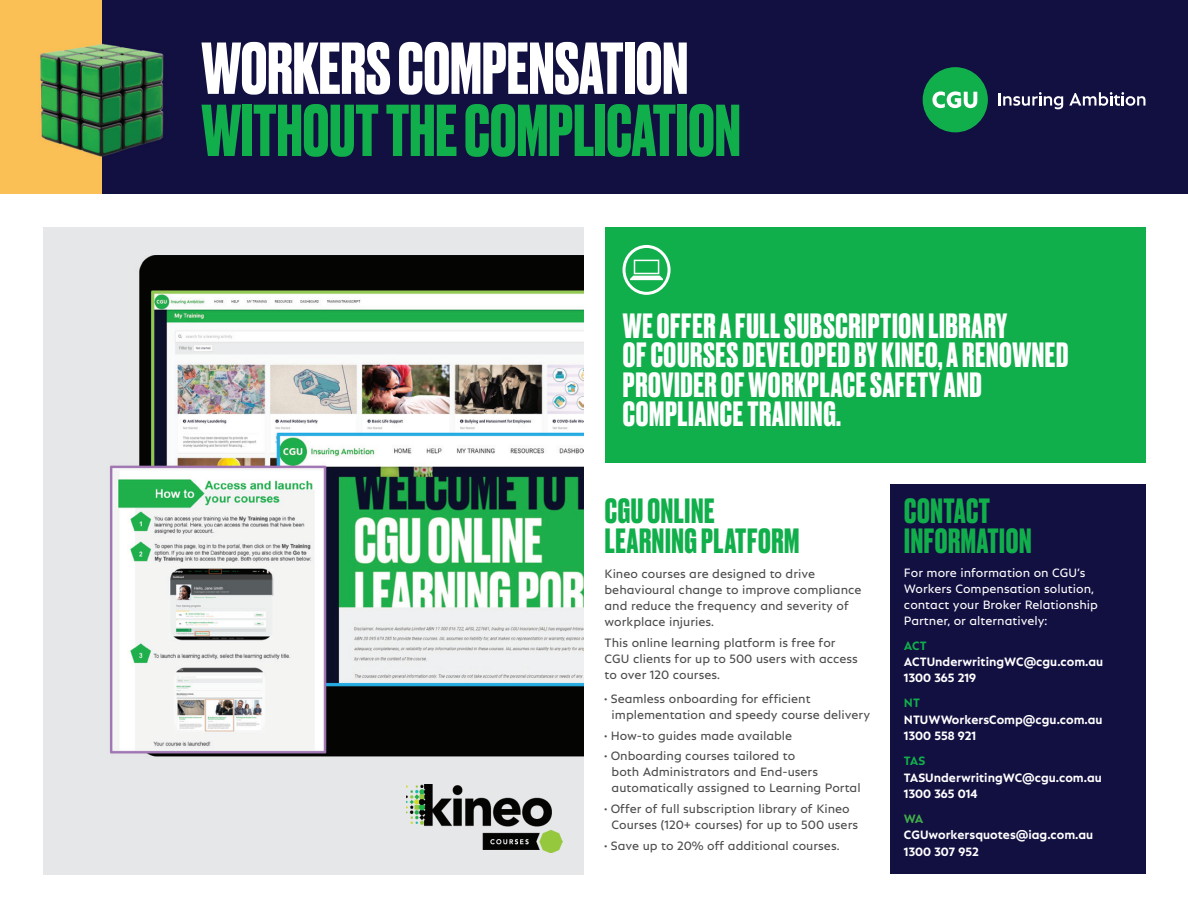
<style>
.page{position:relative;width:1188px;height:918px;background:#fff}
.page>*{position:absolute;margin:0;border:0;box-sizing:border-box;transform-origin:0 0}
.t1{font:700 69px "Druk";color:#11af4b}
.t2{font:700 69px "Druk";color:#fff}
.t3{font:700 33px/29.2px "Druk";letter-spacing:.02em;color:#fff}
.t4{font:700 33px/29.7px "Druk";letter-spacing:.02em;color:#11af4b}
.t5{font:12.75px/16.2px "Neptune";color:#4b4c4d}
.t6{font:700 12.75px/16.2px "Neptune";color:#fff}
.t7{font:12.75px/16.2px "Neptune";color:#fff}
.t8{font:700 12.75px "Neptune";color:#11af4b}
.t9{font:700 12.75px "Neptune";color:#40ae49}
</style>
<div class="page">
<div style="left:890px;top:484px;width:256px;height:390px;background:#120f41"></div>
<div style="left:43px;top:227px;width:540px;height:648px;background:#e6e7e9"></div>
<div style="left:0;top:0;width:1188px;height:193px;background:#120f41"></div>
<img style="left:110px;top:255px;width:473px;height:502px">
<div style="left:605px;top:227px;width:540px;height:235px;background:#11af4b"></div>
<svg style="left:623px;top:245px;width:47px;height:50px"></svg>
<img style="left:406px;top:784px;width:156px;height:69px">
<div style="left:923px;top:67px;width:65px;height:65px;background:#11af4b;border-radius:50%"></div>
<svg style="left:932px;top:91px;width:45px;height:17px"></svg>
<svg style="left:998px;top:92px;width:65px;height:17px"></svg>
<svg style="left:1069px;top:92px;width:76px;height:14px"></svg>
<div style="left:0;top:0;width:102px;height:193px;background:#fbc055"></div>
<img style="left:40px;top:43px;width:124px;height:114px">
<h1 class="t2" style="left:202px;top:21px;width:488px">WORKERS COMPENSATION</h1>
<h1 class="t1" style="left:202px;top:83px;width:541px">WITHOUT THE COMPLICATION</h1>
<h2 class="t3" style="left:623px;top:310px;width:447px">WE OFFER A FULL SUBSCRIPTION LIBRARY<br>OF COURSES DEVELOPED BY KINEO, A RENOWNED PROVIDER OF WORKPLACE SAFETY AND COMPLIANCE TRAINING.</h2>
<h2 class="t4" style="left:605px;top:495px;width:196px">CGU ONLINE<br>LEARNING PLATFORM</h2>
<p class="t5" style="left:605px;top:565px;width:259px">Kineo courses are designed to drive behavioural change to improve compliance and reduce the frequency and severity of workplace injuries.</p>
<p class="t5" style="left:605px;top:634px;width:255px">This online learning platform is free for<br>CGU clients for up to 500 users with access to over 120 courses.</p>
<p class="t5" style="left:612px;top:690px;width:260px;text-indent:-7px">• Seamless onboarding for efficient implementation and speedy course delivery</p>
<p class="t5" style="left:605px;top:727px;width:189px">• How-to guides made available</p>
<p class="t5" style="left:612px;top:748px;width:251px;text-indent:-7px">• Onboarding courses tailored to<br>both Administrators and End-users automatically assigned to Learning Portal</p>
<p class="t5" style="left:612px;top:800px;width:248px;text-indent:-7px">• Offer of full subscription library of Kineo<br>Courses (120+ courses) for up to 500 users</p>
<p class="t5" style="left:605px;top:837px;width:236px">• Save up to 20% off additional courses.</p>
<h2 class="t4" style="left:904px;top:495px;width:129px">CONTACT<br>INFORMATION</h2>
<p class="t7" style="left:904px;top:564px;width:196px">For more information on CGU’s<br>Workers Compensation solution, contact your Broker Relationship<br>Partner, or alternatively:</p>
<p class="t8" style="left:904px;top:638px;width:24px">ACT</p>
<p class="t6" style="left:904px;top:654px;width:201px">ACTUnderwritingWC@cgu.com.au<br>1300 365 219</p>
<p class="t8" style="left:904px;top:696px;width:18px">NT</p>
<p class="t6" style="left:904px;top:711px;width:200px">NTUWWorkersComp@cgu.com.au<br>1300 558 921</p>
<p class="t8" style="left:904px;top:753px;width:23px">TAS</p>
<p class="t6" style="left:904px;top:769px;width:200px">TASUnderwritingWC@cgu.com.au<br>1300 365 014</p>
<p class="t9" style="left:904px;top:811px;width:21px">WA</p>
<p class="t6" style="left:904px;top:827px;width:191px">CGUworkersquotes@iag.com.au<br>1300 307 952</p>
</div>
